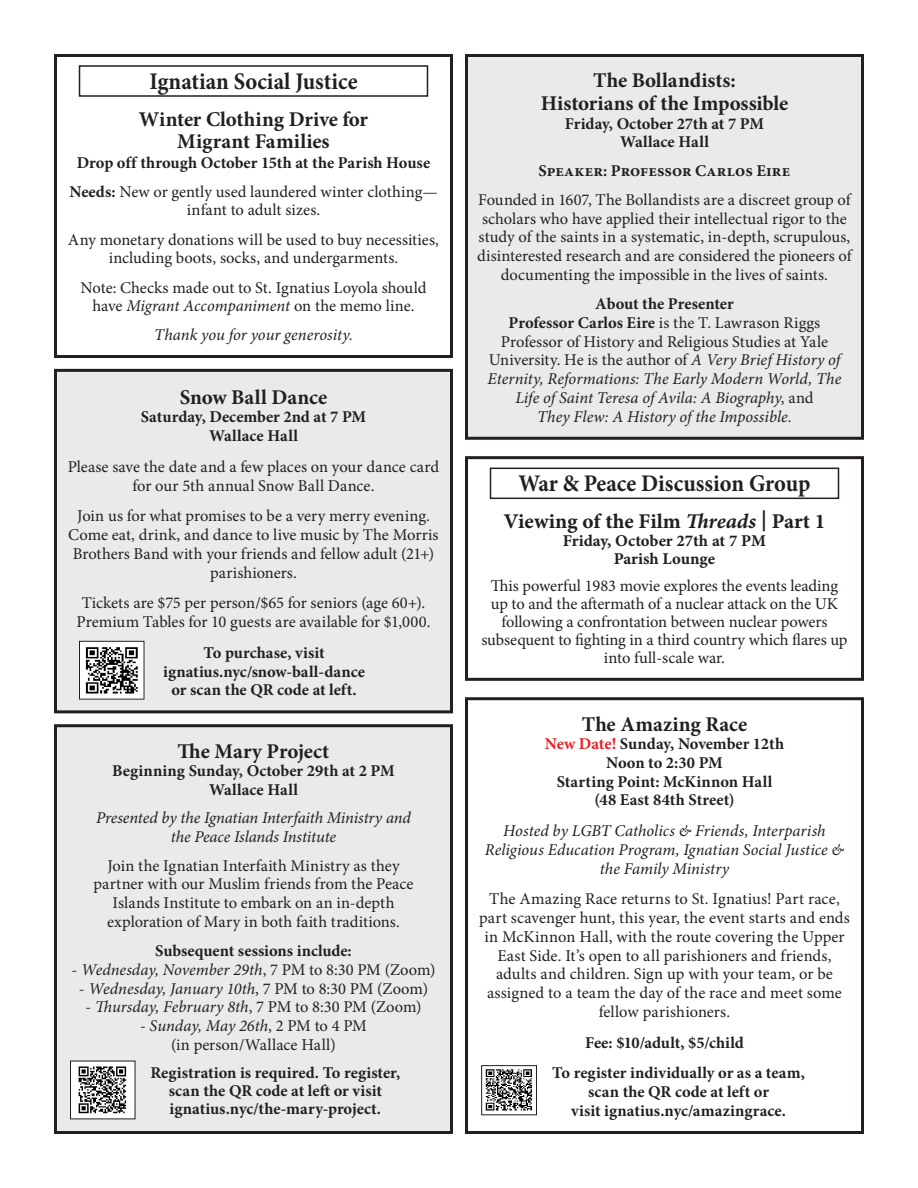
<style>
.page{position:relative;width:918px;height:1188px;background:#fff}
.page>*{position:absolute;margin:0;border:0;box-sizing:border-box;transform-origin:0 0}
.t1{font:700 23.85px "Minion Pro";color:#231f20;scale:.94 1}
.t2{font:700 21px/22.5px "Minion Pro";letter-spacing:-.005em;color:#231f20;text-align:center}
.t3{font:21px "Minion Pro Bold Capt";color:#231f20}
.t4{font:16.5px/18.8px "Minion Pro";color:#231f20;text-align:center}
.t5{font:italic 16.5px/18.8px "Minion Pro";color:#231f20;text-align:center}
.t6{font:700 16.5px/18.8px "Minion Pro";color:#231f20;text-align:center}
.t7{font:16.5px/18px "Minion Pro Bold Capt";color:#231f20;text-align:center}
.s1{font-weight:400}
.s2{font-style:normal}
.s3{font-style:italic}
.s4{font-weight:700;font-style:normal}
.s5{font-family:"Minion Pro Bold It Capt"}
.s6{color:#ee1d23}
</style>
<div class="page">
<div style="left:54px;top:54px;width:399px;height:304px;border:3px solid #231f20"></div>
<div style="left:79px;top:65px;width:349px;height:32px;border:2px solid #231f20"></div>
<div style="left:56px;top:370px;width:396px;height:342px;background:#e9eaeb"></div>
<div style="left:54px;top:369px;width:399px;height:344px;border:3px solid #231f20"></div>
<img style="left:81px;top:643px;width:61px;height:54px">
<div style="left:79px;top:641px;width:65px;height:58px;border:1px solid #231f20"></div>
<div style="left:465px;top:456px;width:399px;height:225px;border:3px solid #231f20"></div>
<div style="left:490px;top:468px;width:349px;height:31px;border:2px solid #231f20"></div>
<div style="left:465px;top:697px;width:399px;height:437px;border:3px solid #231f20"></div>
<img style="left:485px;top:1069px;width:47px;height:42px">
<div style="left:481px;top:1065px;width:56px;height:50px;border:1px solid #231f20"></div>
<div style="left:466px;top:56px;width:396px;height:382px;background:#e9eaeb"></div>
<div style="left:465px;top:54px;width:399px;height:386px;border:3px solid #231f20"></div>
<div style="left:56px;top:726px;width:396px;height:406px;background:#e9eaeb"></div>
<div style="left:54px;top:724px;width:399px;height:410px;border:3px solid #231f20"></div>
<div style="left:70px;top:1061px;width:65px;height:58px;background:#fff"></div>
<img style="left:78px;top:1066px;width:49px;height:48px">
<h1 class="t1" style="left:149px;top:65px;width:223px">Ignatian Social Justice</h1>
<p class="t2" style="left:139px;top:107px;width:231px">Winter Clothing Drive for<br>Migrant Families</p>
<p class="t6" style="left:69px;top:147px;width:370px;line-height:29.2px">Drop off through October 15th at the Parish House<br>Needs: <span class="s1">New or gently used laundered winter clothing—</span></p>
<p class="t4" style="left:68px;top:196px;width:373px;line-height:29.2px">infant to adult sizes.<br>Any monetary donations will be used to buy necessities,</p>
<p class="t4" style="left:80px;top:244px;width:348px;line-height:29.2px">including boots, socks, and undergarments.<br>Note: Checks made out to St. Ignatius Loyola should</p>
<p class="t5" style="left:92px;top:292px;width:324px;line-height:28.5px"><span class="s2">have</span> Migrant Accompaniment <span class="s2">on the memo line.<br></span>Thank you for your generosity.</p>
<p class="t2" style="left:180px;top:385px;width:149px">Snow Ball Dance</p>
<p class="t6" style="left:141px;top:408px;width:227px">Saturday, December 2nd at 7 PM<br>Wallace Hall</p>
<p class="t4" style="left:68px;top:457px;width:373px">Please save the date and a few places on your dance card for our 5th annual Snow Ball Dance.</p>
<p class="t4" style="left:68px;top:507px;width:372px">Join us for what promises to be a very merry evening.<br>Come eat, drink, and dance to live music by The Morris Brothers Band with your friends and fellow adult (21+) parishioners.</p>
<p class="t4" style="left:77px;top:594px;width:355px">Tickets are $75 per person/$65 for seniors (age 60+).<br>Premium Tables for 10 guests are available for $1,000.</p>
<p class="t6" style="left:163px;top:643px;width:203px">To purchase, visit ignatius.nyc/snow-ball-dance or scan the QR code at left.</p>
<p class="t2" style="left:178px;top:739px;width:153px">The Mary Project</p>
<p class="t6" style="left:112px;top:761px;width:284px">Beginning Sunday, October 29th at 2 PM<br>Wallace Hall</p>
<p class="t5" style="left:96px;top:809px;width:316px">Presented by the Ignatian Interfaith Ministry and the Peace Islands Institute</p>
<p class="t4" style="left:94px;top:856px;width:321px">Join the Ignatian Interfaith Ministry as they partner with our Muslim friends from the Peace Islands Institute to embark on an in-depth exploration of Mary in both faith traditions.</p>
<p class="t6" style="left:155px;top:941px;width:198px">Subsequent sessions include:</p>
<p class="t5" style="left:71px;top:960px;width:366px"><span class="s2">-</span> Wednesday, November 29th<span class="s2">, 7 PM to 8:30 PM (Zoom)</span></p>
<p class="t5" style="left:79px;top:979px;width:351px"><span class="s2">-</span> Wednesday, January 10th<span class="s2">, 7 PM to 8:30 PM (Zoom)</span></p>
<p class="t5" style="left:85px;top:998px;width:338px"><span class="s2">-</span> Thursday, February 8th<span class="s2">, 7 PM to 8:30 PM (Zoom)</span></p>
<p class="t4" style="left:140px;top:1017px;width:228px">- <span class="s3">Sunday, May 26th</span>, 2 PM to 4 PM (in person/Wallace Hall)</p>
<p class="t6" style="left:151px;top:1064px;width:251px;line-height:18px">Registration is required. To register, scan the QR code at left or visit ignatius.nyc/the-mary-project.</p>
<p class="t2" style="left:541px;top:69px;width:249px">The Bollandists:<br>Historians of the Impossible</p>
<p class="t6" style="left:565px;top:114px;width:201px">Friday, October 27th at 7 PM<br>Wallace Hall</p>
<p class="t6" style="left:538px;top:161px;width:253px">Speaker: Professor Carlos Eire</p>
<p class="t4" style="left:477px;top:190px;width:376px">Founded in 1607, The Bollandists are a discreet group of scholars who have applied their intellectual rigor to the study of the saints in a systematic, in-depth, scrupulous, disinterested research and are considered the pioneers of documenting the impossible in the lives of saints.</p>
<p class="t5" style="left:488px;top:295px;width:355px"><span class="s4">About the Presenter<br>Professor Carlos Eire</span> <span class="s2">is the T. Lawrason Riggs Professor of History and Religious Studies at Yale University. He is the author of</span> A Very Brief History of Eternity, Reformations: The Early Modern World, The Life of Saint Teresa of Avila: A Biography<span class="s2">, and<br></span>They Flew: A History of the Impossible.</p>
<h1 class="t1" style="left:519px;top:467px;width:312px">War &amp; Peace Discussion Group</h1>
<p class="t3" style="left:503px;top:506px;width:324px">Viewing of the Film <span class="s5">Threads</span> | Part 1</p>
<p class="t7" style="left:563px;top:531px;width:205px">Friday, October 27th at 7 PM<br>Parish Lounge</p>
<p class="t4" style="left:481px;top:577px;width:368px;line-height:18px">This powerful 1983 movie explores the events leading up to and the aftermath of a nuclear attack on the UK following a confrontation between nuclear powers subsequent to fighting in a third country which flares up into full-scale war.</p>
<p class="t2" style="left:582px;top:712px;width:167px">The Amazing Race</p>
<p class="t6" style="left:545px;top:734px;width:241px"><span class="s6">New Date!</span> Sunday, November 12th<br>Noon to 2:30 PM<br>Starting Point: McKinnon Hall (48 East 84th Street)</p>
<p class="t5" style="left:485px;top:822px;width:361px">Hosted by LGBT Catholics &amp; Friends, Interparish<br>Religious Education Program, Ignatian Social Justice &amp; the Family Ministry</p>
<p class="t4" style="left:479px;top:890px;width:372px">The Amazing Race returns to St. Ignatius! Part race, part scavenger hunt, this year, the event starts and ends in McKinnon Hall, with the route covering the Upper East Side. It’s open to all parishioners and friends, adults and children. Sign up with your team, or be assigned to a team the day of the race and meet some fellow parishioners.</p>
<p class="t6" style="left:552px;top:1027px;width:254px;line-height:30.8px;text-align:left;text-indent:33px">Fee: $10/adult, $5/child<br>To register individually or as a team,</p>
<p class="t6" style="left:571px;top:1082px;width:216px">scan the QR code at left or<br>visit ignatius.nyc/amazingrace.</p>
</div>
